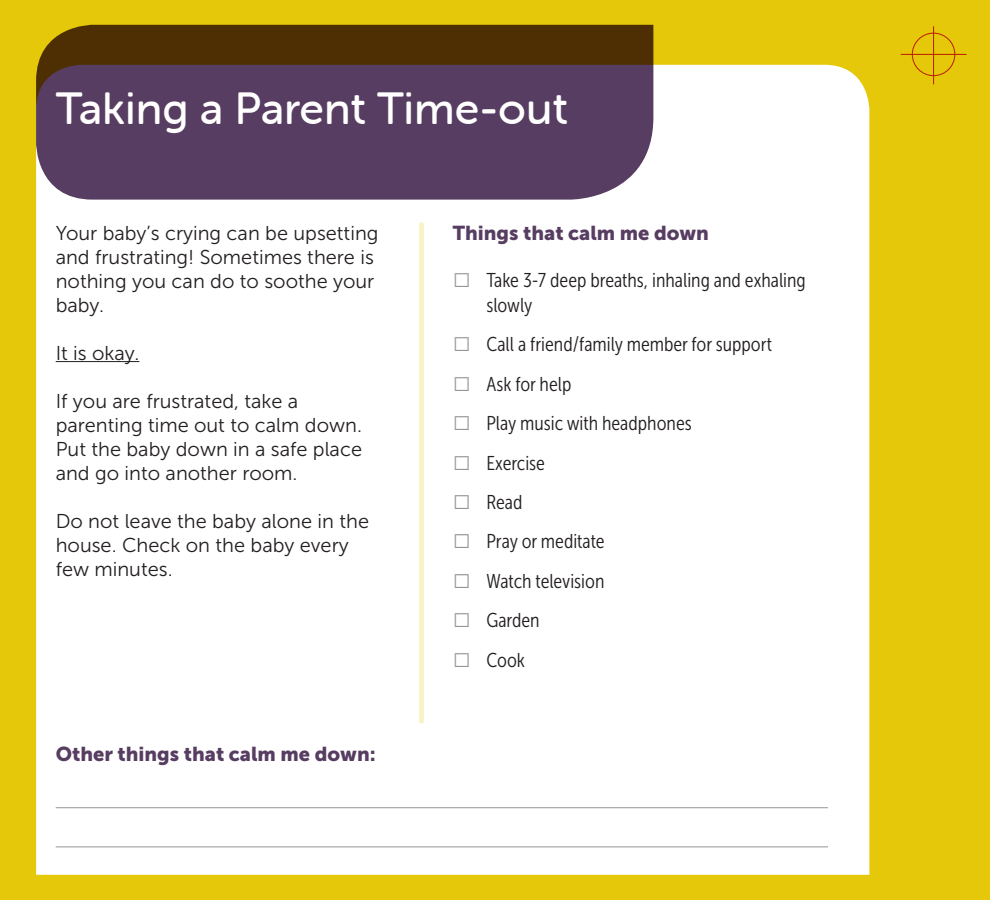
<style>
.page{position:relative;width:990px;height:900px;background:#e4c809}
.page>*{position:absolute;margin:0;border:0;box-sizing:border-box;transform-origin:0 0}
.heading2{font:45px "Museo Sans Rounded 500";color:#fff}
.body{font:20px/24px "Museo Sans 300";color:#231f20}
.t1{font:20px/25px "Museo Sans Cond 300";color:#231f20}
.t2{font:20px "Museo Sans 900";color:#573d61}
.s1{font-family:"Arial";font-size:30px;color:#939598}
</style>
<div class="page">
<div style="left:36px;top:65px;width:833px;height:810px;background:#fff"></div>
<svg style="left:36px;top:25px;width:617px;height:175px;background:#593e4e"></svg>
<hr style="left:56px;top:361px;width:83px;height:1px;background:#231f20">
<div style="left:419px;top:225px;width:5px;height:496px;background:#f8f2c7"></div>
<hr style="left:56px;top:807px;width:772px;height:1px;background:#939598">
<hr style="left:56px;top:846px;width:772px;height:1px;background:#939598">
<p class="heading2" style="left:56px;top:84px;width:514px">Taking a Parent Time-out</p>
<p class="body" style="left:56px;top:221px;width:324px">Your baby’s crying can be upsetting and frustrating! Sometimes there is nothing you can do to soothe your baby.</p>
<p class="body" style="left:56px;top:341px;width:85px">It is okay.</p>
<p class="body" style="left:56px;top:389px;width:308px">If you are frustrated, take a parenting time out to calm down.<br>Put the baby down in a safe place and go into another room.</p>
<p class="body" style="left:56px;top:509px;width:315px">Do not leave the baby alone in the house. Check on the baby every few minutes.</p>
<p class="t2" style="left:56px;top:743px;width:322px">Other things that calm me down:</p>
<p class="t2" style="left:453px;top:221px;width:258px">Things that calm me down</p>
<p class="t1" style="left:487px;top:268px;width:321px;text-indent:-34px"><span class="s1">□</span> Take 3-7 deep breaths, inhaling and exhaling slowly</p>
<p class="t1" style="left:453px;top:332px;width:321px"><span class="s1">□</span> Call a friend/family member for support</p>
<p class="t1" style="left:453px;top:372px;width:120px"><span class="s1">□</span> Ask for help</p>
<p class="t1" style="left:453px;top:411px;width:240px"><span class="s1">□</span> Play music with headphones</p>
<p class="t1" style="left:453px;top:450px;width:94px"><span class="s1">□</span> Exercise</p>
<p class="t1" style="left:453px;top:490px;width:71px"><span class="s1">□</span> Read</p>
<p class="t1" style="left:453px;top:529px;width:153px"><span class="s1">□</span> Pray or meditate</p>
<p class="t1" style="left:453px;top:569px;width:153px"><span class="s1">□</span> Watch television</p>
<p class="t1" style="left:453px;top:608px;width:88px"><span class="s1">□</span> Garden</p>
<p class="t1" style="left:453px;top:647px;width:74px"><span class="s1">□</span> Cook</p>
</div>
